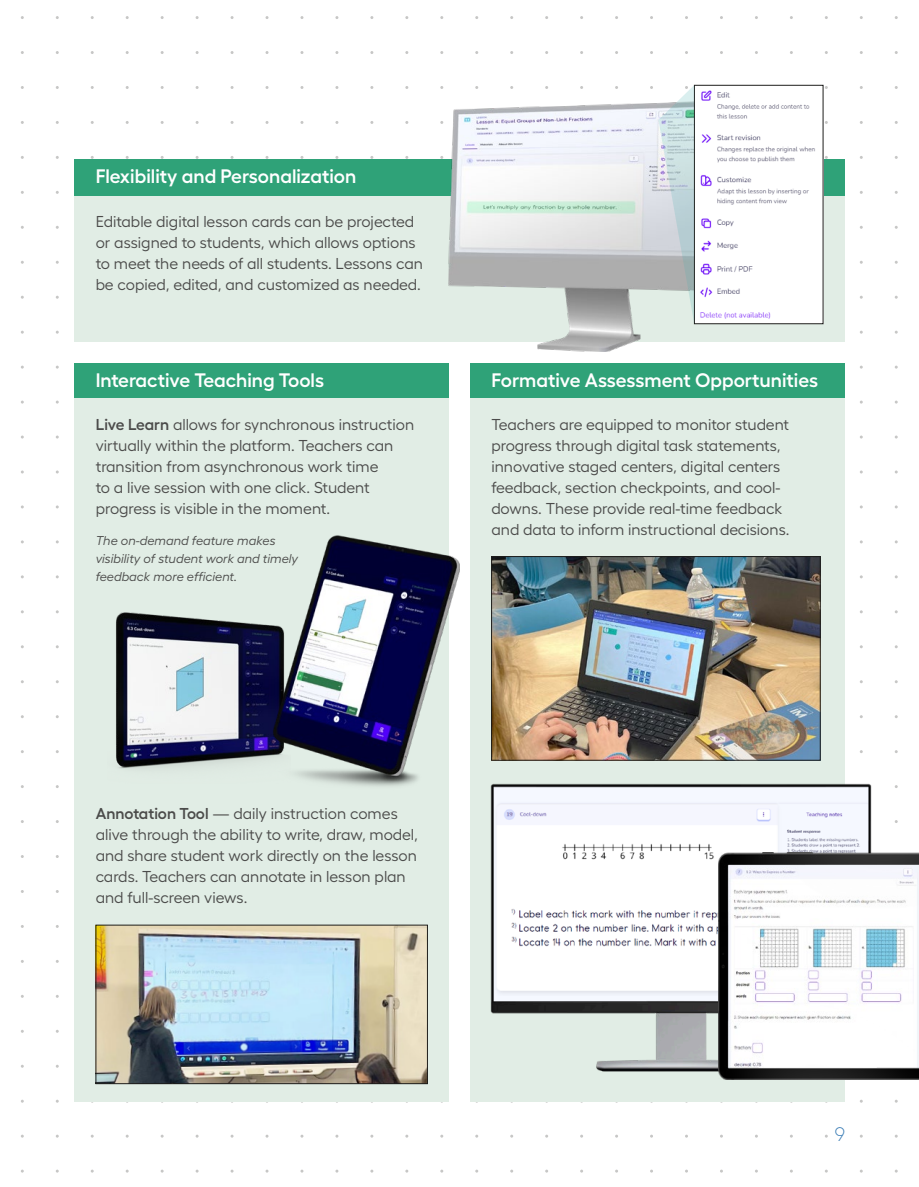
<style>
.page{position:relative;width:919px;height:1187px;background:#fff}
.page>*{position:absolute;margin:0;border:0;box-sizing:border-box;transform-origin:0 0}
.C-Head{font:600 19.5px "Hellix";color:#fff}
.t1{font:300 19.5px "Hellix";color:#3579b3}
.Body_Copy{font:15.75px/21px "Hellix";color:#4b4b4a}
.Image_Caption{font:italic 12.75px/18px "Hellix";color:#4b4b4a}
.s1{font-weight:600}
</style>
<div class="page">
<div style="left:449px;top:195px;width:395px;height:147px;background:#e1ede5"></div>
<div style="left:74px;top:195px;width:375px;height:147px;background:#e1ede5"></div>
<div style="left:74px;top:159px;width:770px;height:36px;background:#2fa278"></div>
<img style="left:449px;top:103px;width:272px;height:248px">
<img style="left:696px;top:90px;width:125px;height:232px">
<div style="left:694px;top:85px;width:129px;height:239px;border:1px solid #1d1d1b"></div>
<svg style="left:650px;top:85px;width:44px;height:239px"></svg>
<div style="left:74px;top:398px;width:375px;height:703px;background:#e1ede5"></div>
<div style="left:74px;top:363px;width:375px;height:35px;background:#2fa278"></div>
<img style="left:98px;top:926px;width:327px;height:155px">
<div style="left:470px;top:397px;width:374px;height:704px;background:#e1ede5"></div>
<div style="left:470px;top:363px;width:374px;height:35px;background:#2fa278"></div>
<img style="left:493px;top:558px;width:325px;height:200px">
<div style="left:491px;top:556px;width:329px;height:204px;border:1px solid #1d1d1b"></div>
<img style="left:116px;top:612px;width:154px;height:157px">
<img style="left:270px;top:535px;width:189px;height:252px">
<img style="left:490px;top:775px;width:396px;height:308px">
<img style="left:718px;top:852px;width:200px;height:227px">
<p class="C-Head" style="left:96px;top:161px;width:262px">Flexibility and Personalization</p>
<p class="Body_Copy" style="left:96px;top:210px;width:328px">Editable digital lesson cards can be projected or assigned to students, which allows options to meet the needs of all students. Lessons can be copied, edited, and customized as needed.</p>
<p class="C-Head" style="left:96px;top:365px;width:230px">Interactive Teaching Tools</p>
<p class="Body_Copy" style="left:96px;top:412px;width:320px"><span class="s1">Live Learn</span> allows for synchronous instruction virtually within the platform. Teachers can transition from asynchronous work time<br>to a live session with one click. Student progress is visible in the moment.</p>
<p class="Image_Caption" style="left:96px;top:530px;width:204px">The on-demand feature makes visibility of student work and timely feedback more efficient.</p>
<p class="C-Head" style="left:491px;top:365px;width:328px">Formative Assessment Opportunities</p>
<p class="Body_Copy" style="left:491px;top:412px;width:299px">Teachers are equipped to monitor student progress through digital task statements, innovative staged centers, digital centers feedback, section checkpoints, and cool&shy;downs. These provide real-time feedback and data to inform instructional decisions.</p>
<p class="Body_Copy" style="left:96px;top:801px;width:324px"><span class="s1">Annotation Tool</span> — daily instruction comes alive through the ability to write, draw, model, and share student work directly on the lesson cards. Teachers can annotate in lesson plan and full-screen views.</p>
<p class="t1" style="left:834px;top:1119px;width:12px">9</p>
</div>
